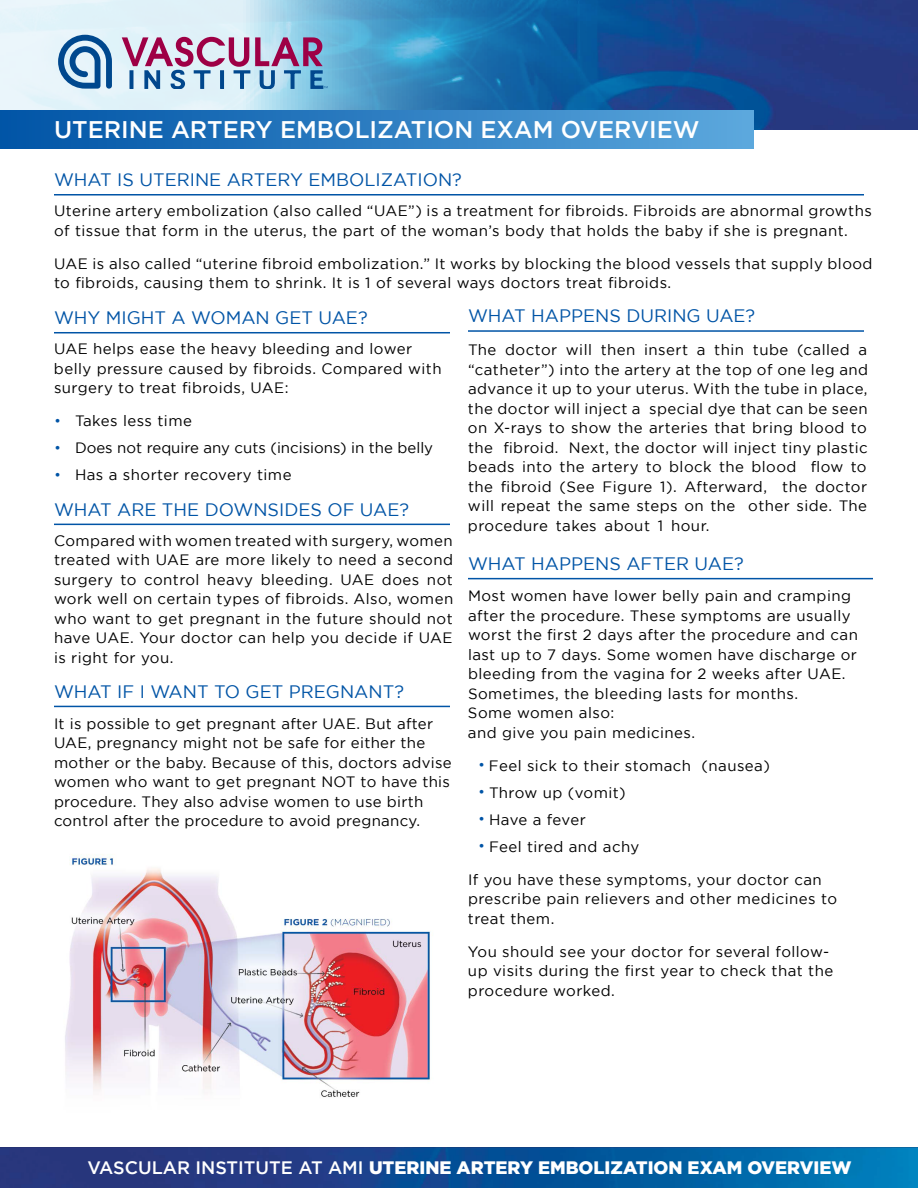
<style>
.page{position:relative;width:918px;height:1188px;background:#fff}
.page>*{position:absolute;margin:0;border:0;box-sizing:border-box;transform-origin:0 0}
.t1{font:500 24px "Gotham";color:#fff}
.t2{font:18px "Gotham";color:#0054a6}
.t3{font:900 18px "Gotham";color:#fff}
.t4{font:15px/19.5px "Gotham";letter-spacing:.03em;color:#000}
.t5{font:15px "Gotham";color:#000}
.t6{font:15px "Gotham";letter-spacing:.01em;color:#000}
.s1{font-weight:300;color:#0054a6}
.s2{font-weight:500}
</style>
<div class="page">
<hr style="left:54px;top:194px;width:810px;height:2px;background:#0054a6">
<hr style="left:54px;top:332px;width:396px;height:1px;background:#0054a6">
<hr style="left:54px;top:524px;width:396px;height:1px;background:#0054a6">
<hr style="left:54px;top:706px;width:396px;height:1px;background:#0054a6">
<hr style="left:468px;top:330px;width:396px;height:2px;background:#0054a6">
<hr style="left:468px;top:578px;width:405px;height:1px;background:#0054a6">
<img style="left:65px;top:854px;width:365px;height:243px">
<img style="left:0;top:1148px;width:918px;height:40px">
<img style="left:0;top:0;width:918px;height:129px">
<div style="left:0;top:110px;width:754px;height:38px;background:linear-gradient(to right,#0053a5,#5ca8dd)"></div>
<svg style="left:58px;top:35px;width:54px;height:54px"></svg>
<svg style="left:122px;top:37px;width:206px;height:52px"></svg>
<h1 class="t1" style="left:54px;top:116px;width:647px">UTERINE ARTERY EMBOLIZATION EXAM OVERVIEW</h1>
<p class="t2" style="left:54px;top:170px;width:409px">WHAT IS UTERINE ARTERY EMBOLIZATION?</p>
<p class="t4" style="left:54px;top:201px;width:819px">Uterine artery embolization (also called “UAE”) is a treatment for fibroids. Fibroids are abnormal growths of tissue that form in the uterus, the part of the woman’s body that holds the baby if she is pregnant.</p>
<p class="t4" style="left:54px;top:254px;width:820px">UAE is also called “uterine fibroid embolization.” It works by blocking the blood vessels that supply blood to fibroids, causing them to shrink. It is 1 of several ways doctors treat fibroids.</p>
<p class="t2" style="left:54px;top:308px;width:315px">WHY MIGHT A WOMAN GET UAE?</p>
<p class="t4" style="left:54px;top:339px;width:389px">UAE helps ease the heavy bleeding and lower belly pressure caused by fibroids. Compared with surgery to treat fibroids, UAE:</p>
<p class="t4" style="left:54px;top:411px;width:139px"><span class="s1">•</span> Takes less time</p>
<p class="t5" style="left:54px;top:440px;width:381px"><span class="s1">•</span> Does not require any cuts (incisions) in the belly</p>
<p class="t4" style="left:54px;top:465px;width:239px"><span class="s1">•</span> Has a shorter recovery time</p>
<p class="t2" style="left:54px;top:499px;width:357px">WHAT ARE THE DOWNSIDES OF UAE?</p>
<p class="t4" style="left:54px;top:531px;width:401px;text-align:justify">Compared with women treated with surgery, women treated with UAE are more likely to need a second surgery to control heavy bleeding. UAE does not work well on certain types of fibroids. Also, women who want to get pregnant in the future should not have UAE. Your doctor can help you decide if UAE is right for you.</p>
<p class="t2" style="left:54px;top:682px;width:352px">WHAT IF I WANT TO GET PREGNANT?</p>
<p class="t4" style="left:54px;top:714px;width:399px">It is possible to get pregnant after UAE. But after UAE, pregnancy might not be safe for either the mother or the baby. Because of this, doctors advise women who want to get pregnant NOT to have this procedure. They also advise women to use birth control after the procedure to avoid pregnancy.</p>
<p class="t2" style="left:468px;top:306px;width:289px">WHAT HAPPENS DURING UAE?</p>
<p class="t4" style="left:468px;top:340px;width:402px;text-align:justify">The doctor will then insert a thin tube (called a “catheter”) into the artery at the top of one leg and advance it up to your uterus. With the tube in place, the doctor will inject a special dye that can be seen on X-rays to show the arteries that bring blood to the fibroid. Next, the doctor will inject tiny plastic beads into the artery to block the blood flow to the fibroid (See Figure 1). Afterward, the doctor will repeat the same steps on the other side. The procedure takes about 1 hour.</p>
<p class="t2" style="left:468px;top:554px;width:277px">WHAT HAPPENS AFTER UAE?</p>
<p class="t4" style="left:468px;top:586px;width:391px">Most women have lower belly pain and cramping after the procedure. These symptoms are usually worst the first 2 days after the procedure and can last up to 7 days. Some women have discharge or bleeding from the vagina for 2 weeks after UAE.<br>Sometimes, the bleeding lasts for months.<br>Some women also:<br>and give you pain medicines.</p>
<p class="t4" style="left:478px;top:755px;width:293px"><span class="s1">•</span> Feel sick to their stomach (nausea)</p>
<p class="t4" style="left:478px;top:782px;width:149px"><span class="s1">•</span> Throw up (vomit)</p>
<p class="t6" style="left:478px;top:811px;width:109px"><span class="s1">•</span> Have a fever</p>
<p class="t4" style="left:478px;top:836px;width:163px"><span class="s1">•</span> Feel tired and achy</p>
<p class="t4" style="left:468px;top:869px;width:371px">If you have these symptoms, your doctor can prescribe pain relievers and other medicines to treat them.</p>
<p class="t4" style="left:468px;top:941px;width:367px">You should see your doctor for several follow&shy;up visits during the first year to check that the procedure worked.</p>
<p class="t3" style="left:88px;top:1157px;width:765px"><span class="s2">VASCULAR INSTITUTE AT AMI</span> UTERINE ARTERY EMBOLIZATION EXAM OVERVIEW</p>
</div>
